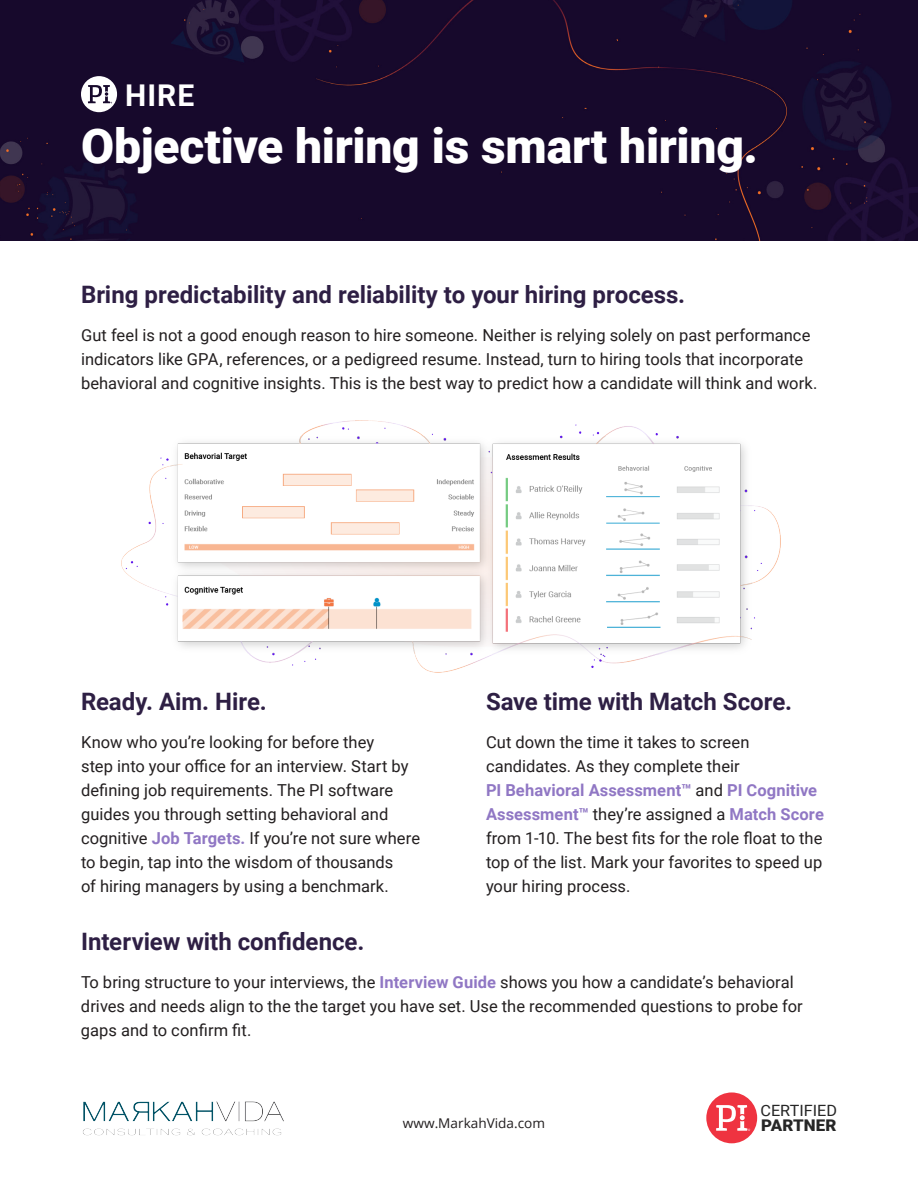
<style>
.page{position:relative;width:918px;height:1188px;background:#fff}
.page>*{position:absolute;margin:0;border:0;box-sizing:border-box;transform-origin:0 0}
.Subhead{font:900 48px "Roboto";letter-spacing:-.005em;color:#fff}
.t1{font:700 30px "Roboto";color:#fff}
.Header_2{font:700 24px "Roboto";color:#2e1f44}
.Body{font:16.5px/24px "Roboto";color:#231f20}
.Header_2-2{font:16.5px/24px "Roboto";color:#231f20}
.t2{font:900 16.05px "Roboto";letter-spacing:.005em;color:#262626;scale:1.05 1}
.t3{font:15.6px "Roboto";color:#262626;scale:1.04 1}
.t4{font:13.5px "Open Sans";color:#221e1f}
.s1{font-weight:700;color:#9077c4}
</style>
<div class="page">
<svg style="left:706px;top:1092px;width:51px;height:51px"></svg>
<img style="left:122px;top:420px;width:659px;height:253px">
<img style="left:0;top:0;width:918px;height:240px">
<svg style="left:81px;top:76px;width:36px;height:36px"></svg>
<img style="left:83px;top:1101px;width:201px;height:35px">
<p class="t1" style="left:125px;top:74px;width:71px">HIRE</p>
<p class="Subhead" style="left:81px;top:113px;width:679px">Objective hiring is smart hiring.</p>
<p class="Header_2" style="left:81px;top:278px;width:606px">Bring predictability and reliability to your hiring process.</p>
<p class="Body" style="left:81px;top:322px;width:738px">Gut feel is not a good enough reason to hire someone. Neither is relying solely on past performance indicators like GPA, references, or a pedigreed resume. Instead, turn to hiring tools that incorporate behavioral and cognitive insights. This is the best way to predict how a candidate will think and work.</p>
<p class="Header_2" style="left:81px;top:685px;width:187px">Ready. Aim. Hire.</p>
<p class="Body" style="left:81px;top:729px;width:341px">Know who you’re looking for before they<br>step into your office for an interview. Start by defining job requirements. The PI software guides you through setting behavioral and cognitive <span class="s1">Job Targets.</span> If you’re not sure where to begin, tap into the wisdom of thousands<br>of hiring managers by using a benchmark.</p>
<p class="Header_2" style="left:486px;top:685px;width:308px">Save time with Match Score.</p>
<p class="Body" style="left:486px;top:729px;width:339px">Cut down the time it takes to screen candidates. As they complete their<br><span class="s1">PI Behavioral Assessment™</span> and <span class="s1">PI Cognitive Assessment™</span> they’re assigned a <span class="s1">Match Score </span>from 1-10. The best fits for the role float to the top of the list. Mark your favorites to speed up your hiring process.</p>
<p class="Header_2" style="left:81px;top:925px;width:285px">Interview with confidence.</p>
<p class="Header_2-2" style="left:81px;top:969px;width:723px">To bring structure to your interviews, the <span class="s1">Interview Guide</span> shows you how a candidate’s behavioral drives and needs align to the the target you have set. Use the recommended questions to probe for gaps and to confirm fit.</p>
<p class="t4" style="left:403px;top:1114px;width:144px">www.MarkahVida.com</p>
<p class="t3" style="left:761px;top:1099px;width:75px">CERTIFIED</p>
<p class="t2" style="left:761px;top:1114px;width:73px">PARTNER</p>
</div>
